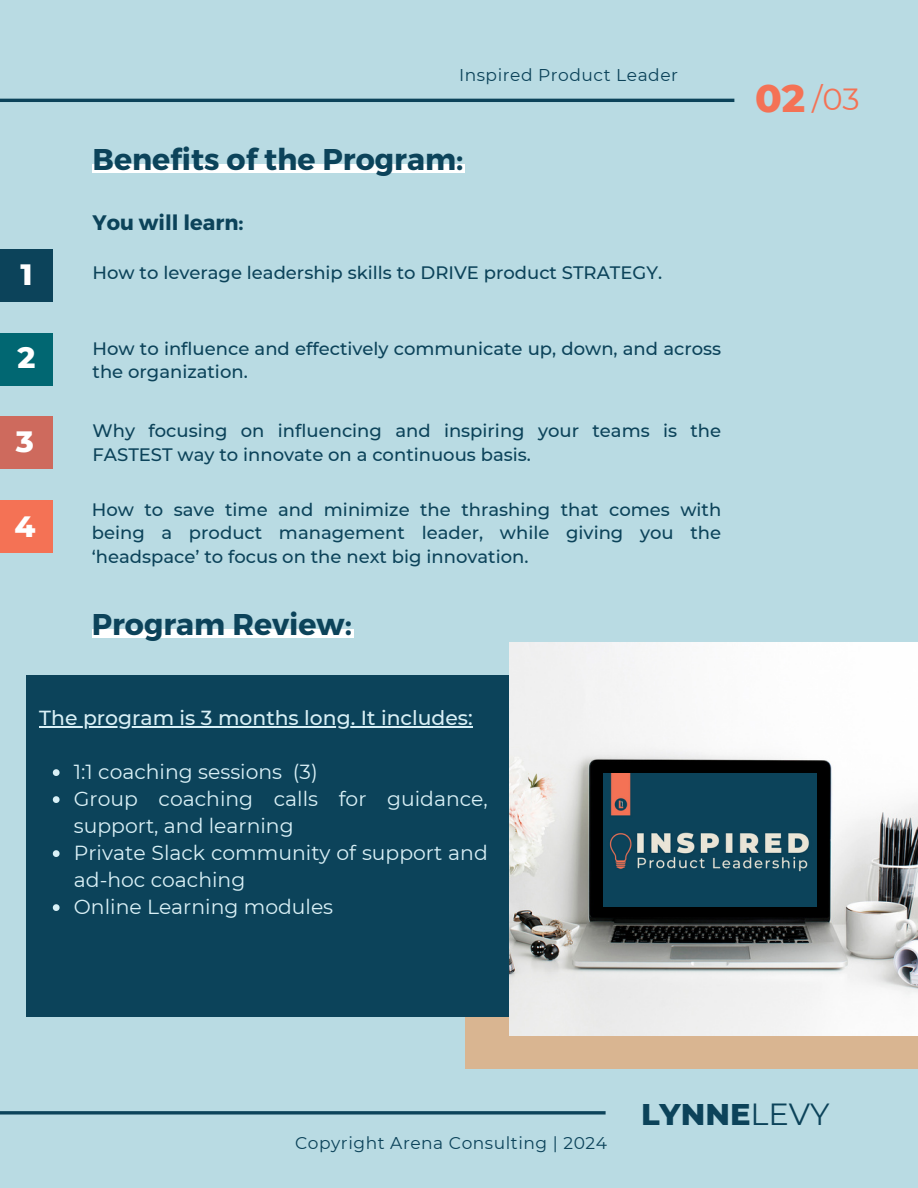
<style>
.page{position:relative;width:918px;height:1188px;background:#b9dbe3}
.page>*{position:absolute;margin:0;border:0;box-sizing:border-box;transform-origin:0 0}
.t1{font:800 39.15px "Montserrat";color:#f47255}
.t2{font:800 30.6px "Montserrat";color:#0c435a}
.t3{font:30.6px "Montserrat";color:#f47255}
.t4{font:700 30px "Montserrat";color:#0c435a}
.t5{font:800 30px "Montserrat";color:#fff}
.t6{font:700 21px "Montserrat";color:#0c435a}
.t7{font:20.4px/27px "Montserrat";color:#d9f0f6}
.t8{font:500 20.4px "Montserrat";color:#d9f0f6}
.t9{font:500 18px/23.7px "Montserrat";color:#0c435a}
.t10{font:17.1px "Montserrat";letter-spacing:.03em;color:#0c435a}
.s1{font-weight:400}
</style>
<div class="page">
<svg style="left:0;top:1111px;width:606px;height:4px"></svg>
<hr style="left:0;top:99px;width:734px;height:3px;background:#0c435a">
<div style="left:93px;top:165px;width:372px;height:8px;background:#fff"></div>
<div style="left:0;top:249px;width:53px;height:53px;background:#0c435a"></div>
<div style="left:0;top:333px;width:53px;height:53px;background:#016772"></div>
<div style="left:0;top:416px;width:53px;height:53px;background:#ce6a5d"></div>
<div style="left:0;top:500px;width:53px;height:53px;background:#f47255"></div>
<div style="left:93px;top:629px;width:261px;height:8px;background:#fff"></div>
<div style="left:465px;top:839px;width:453px;height:230px;background:#d9b591"></div>
<div style="left:26px;top:676px;width:505px;height:341px;background:#0c435a"></div>
<img style="left:509px;top:642px;width:409px;height:393px">
<img style="left:604px;top:774px;width:213px;height:133px">
<hr style="left:39px;top:726px;width:434px;height:2px;background:#d9f0f6">
<svg style="left:53px;top:769px;width:7px;height:7px"></svg>
<svg style="left:53px;top:796px;width:7px;height:7px"></svg>
<svg style="left:53px;top:850px;width:7px;height:7px"></svg>
<svg style="left:53px;top:904px;width:7px;height:7px"></svg>
<p class="t10" style="left:459px;top:65px;width:221px">Inspired Product Leader</p>
<p class="t4" style="left:93px;top:139px;width:372px">Benefits of the Program:</p>
<p class="t5" style="left:20px;top:255px;width:14px">1</p>
<p class="t5" style="left:17px;top:339px;width:19px">2</p>
<h4 class="t5" style="left:16px;top:422px;width:20px">3</h4>
<p class="t5" style="left:14px;top:508px;width:22px">4</p>
<h6 class="t6" style="left:93px;top:209px;width:153px">You will learn:</h6>
<p class="t9" style="left:93px;top:261px;width:571px">How to leverage leadership skills to DRIVE product STRATEGY.</p>
<p class="t9" style="left:93px;top:336px;width:630px">How to influence and effectively communicate up, down, and across the organization.</p>
<h6 class="t9" style="left:93px;top:419px;width:630px">Why focusing on influencing and inspiring your teams is the<br>FASTEST way to innovate on a continuous basis.</h6>
<h3 class="t9" style="left:92px;top:497px;width:631px;text-align:justify">How to save time and minimize the thrashing that comes with being a product management leader, while giving you the ‘headspace’ to focus on the next big innovation.</h3>
<p class="t4" style="left:92px;top:605px;width:262px">Program Review:</p>
<p class="t8" style="left:39px;top:706px;width:435px">The program is 3 months long. It includes:</p>
<p class="t7" style="left:74px;top:759px;width:245px">1:1 coaching sessions (3)</p>
<p class="t7" style="left:74px;top:786px;width:415px">Group coaching calls for guidance, support, and learning</p>
<h1 class="t7" style="left:74px;top:840px;width:415px">Private Slack community of support and ad-hoc coaching</h1>
<h2 class="t7" style="left:74px;top:894px;width:261px">Online Learning modules</h2>
<h6 class="t1" style="left:755px;top:74px;width:52px">02</h6>
<h6 class="t3" style="left:812px;top:81px;width:49px">/03</h6>
<h4 class="t10" style="left:295px;top:1133px;width:313px">Copyright Arena Consulting | 2024</h4>
<h2 class="t2" style="left:641px;top:1095px;width:190px">LYNNE<span class="s1">LEVY</span></h2>
</div>
